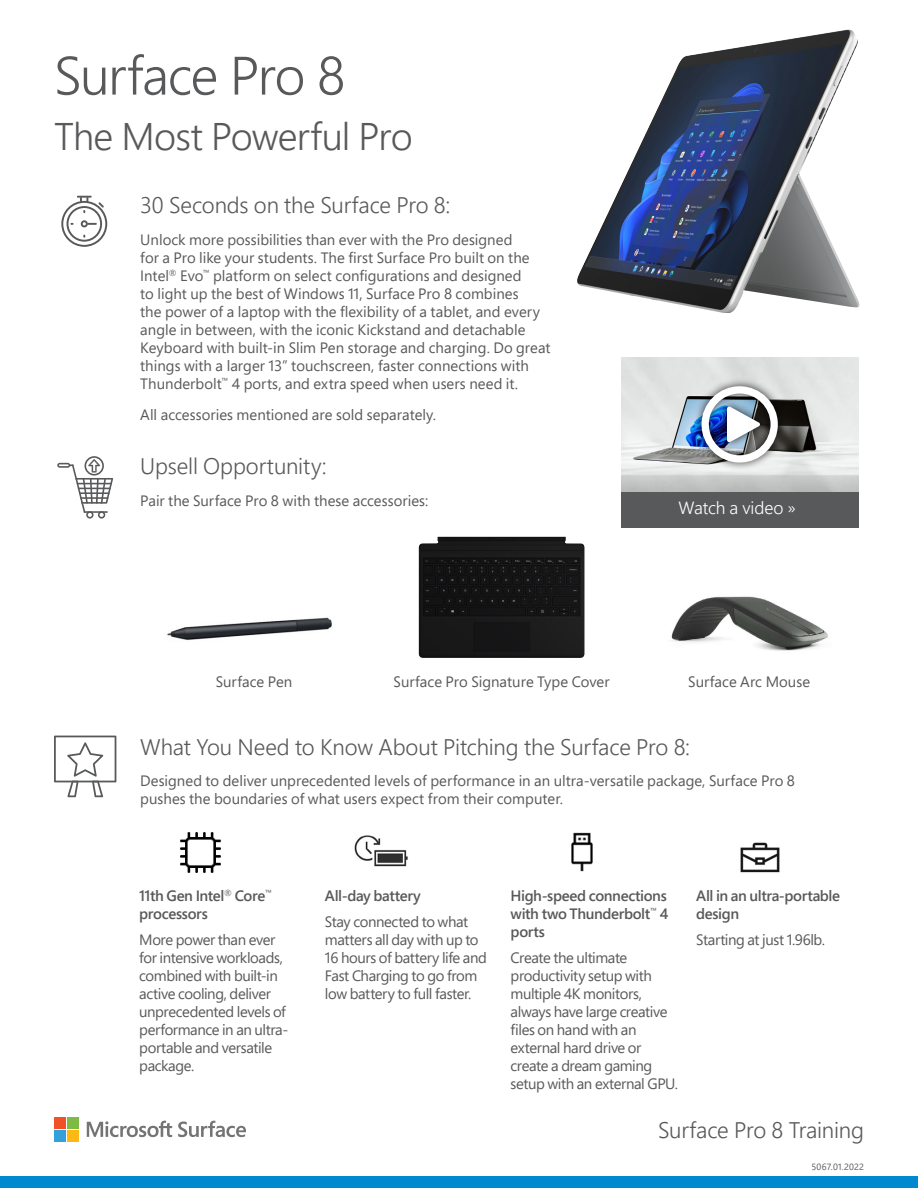
<style>
.page{position:relative;width:918px;height:1188px;background:#fff}
.page>*{position:absolute;margin:0;border:0;box-sizing:border-box;transform-origin:0 0}
.t1{font:300 54px "Segoe Pro";letter-spacing:-.03em;color:#58595b}
.t2{font:300 38.4px "Segoe Pro";letter-spacing:-.02em;color:#58595b}
.t3{font:300 22.5px "Segoe Pro";letter-spacing:-.005em;color:#58595b}
.t4{font:300 17.55px "Segoe Pro";letter-spacing:-.005em;color:#fff}
.t5{font:15px/18px "Segoe Pro";letter-spacing:-.005em;color:#58595b}
.t6{font:15px/18px "Segoe Pro";letter-spacing:-.03em;color:#58595b}
.t7{font:600 15px/18px "Segoe Pro";letter-spacing:-.025em;color:#58595b}
.t8{font:9px "Segoe Pro";letter-spacing:.02em;color:#58595b}
</style>
<div class="page">
<div style="left:54px;top:1117px;width:12px;height:12px;background:#f05225"></div>
<div style="left:67px;top:1117px;width:12px;height:12px;background:#7fbb42"></div>
<div style="left:54px;top:1130px;width:12px;height:12px;background:#33a0da"></div>
<div style="left:67px;top:1130px;width:12px;height:12px;background:#fdb813"></div>
<svg style="left:87px;top:1121px;width:159px;height:16px"></svg>
<div style="left:0;top:1176px;width:918px;height:12px;background:#0089cf"></div>
<img style="left:354px;top:835px;width:54px;height:32px">
<img style="left:740px;top:842px;width:40px;height:31px">
<img style="left:180px;top:832px;width:41px;height:41px">
<img style="left:571px;top:832px;width:22px;height:40px">
<img style="left:577px;top:29px;width:282px;height:284px">
<div style="left:61px;top:201px;width:46px;height:46px;border:2px solid #58595b;border-radius:50%"></div>
<div style="left:67px;top:206px;width:35px;height:36px;border:2px solid #58595b;border-radius:50%"></div>
<div style="left:81px;top:220px;width:7px;height:7px;border:2px solid #58595b;border-radius:50%"></div>
<svg style="left:97px;top:202px;width:7px;height:7px"></svg>
<svg style="left:88px;top:223px;width:8px;height:2px"></svg>
<svg style="left:78px;top:196px;width:13px;height:5px"></svg>
<svg style="left:57px;top:456px;width:56px;height:63px"></svg>
<svg style="left:54px;top:736px;width:62px;height:61px"></svg>
<img style="left:671px;top:596px;width:157px;height:55px">
<img style="left:167px;top:617px;width:165px;height:23px">
<img style="left:419px;top:537px;width:166px;height:121px">
<div style="left:621px;top:484px;width:238px;height:43px;background:#58595b"></div>
<img style="left:621px;top:358px;width:238px;height:133px">
<img style="left:690px;top:374px;width:100px;height:101px">
<img style="left:701px;top:386px;width:77px;height:77px">
<h1 class="t1" style="left:54px;top:38px;width:293px">Surface Pro 8</h1>
<h2 class="t2" style="left:54px;top:110px;width:360px">The Most Powerful Pro</h2>
<h3 class="t3" style="left:140px;top:190px;width:312px">30 Seconds on the Surface Pro 8:</h3>
<p class="t5" style="left:140px;top:230px;width:412px">Unlock more possibilities than ever with the Pro designed<br>for a Pro like your students. The first Surface Pro built on the Intel<sup>®</sup> Evo<sup>™</sup> platform on select configurations and designed<br>to light up the best of Windows 11, Surface Pro 8 combines<br>the power of a laptop with the flexibility of a tablet, and every angle in between, with the iconic Kickstand and detachable Keyboard with built-in Slim Pen storage and charging. Do great things with a larger 13” touchscreen, faster connections with Thunderbolt<sup>™</sup> 4 ports, and extra speed when users need it.</p>
<p class="t5" style="left:140px;top:405px;width:297px">All accessories mentioned are sold separately.</p>
<h3 class="t3" style="left:140px;top:451px;width:188px">Upsell Opportunity:</h3>
<p class="t5" style="left:140px;top:491px;width:290px">Pair the Surface Pro 8 with these accessories:</p>
<p class="t4" style="left:679px;top:496px;width:119px">Watch a video »</p>
<p class="t5" style="left:216px;top:672px;width:78px">Surface Pen</p>
<p class="t5" style="left:394px;top:672px;width:218px">Surface Pro Signature Type Cover</p>
<p class="t5" style="left:688px;top:672px;width:123px">Surface Arc Mouse</p>
<h3 class="t3" style="left:140px;top:731px;width:551px">What You Need to Know About Pitching the Surface Pro 8:</h3>
<p class="t5" style="left:140px;top:771px;width:656px">Designed to deliver unprecedented levels of performance in an ultra-versatile package, Surface Pro 8 pushes the boundaries of what users expect from their computer.</p>
<p class="t7" style="left:139px;top:887px;width:134px">11th Gen Intel<sup>®</sup> Core<sup>™ </sup>processors</p>
<p class="t6" style="left:139px;top:930px;width:151px">More power than ever for intensive workloads, combined with built-in active cooling, deliver unprecedented levels of performance in an ultra&shy;portable and versatile package.</p>
<p class="t7" style="left:325px;top:887px;width:97px">All-day battery</p>
<p class="t6" style="left:325px;top:912px;width:164px">Stay connected to what matters all day with up to<br>16 hours of battery life and<br>Fast Charging to go from low battery to full faster.</p>
<p class="t7" style="left:511px;top:887px;width:159px;text-align:justify">High-speed connections with two Thunderbolt<sup>™</sup> 4 ports</p>
<p class="t6" style="left:511px;top:948px;width:169px">Create the ultimate productivity setup with multiple 4K monitors, always have large creative files on hand with an external hard drive or create a dream gaming setup with an external GPU.</p>
<p class="t7" style="left:696px;top:887px;width:145px">All in an ultra-portable design</p>
<p class="t6" style="left:696px;top:930px;width:130px">Starting at just 1.96lb.</p>
<h3 class="t3" style="left:658px;top:1114px;width:207px">Surface Pro 8 Training</h3>
<p class="t8" style="left:812px;top:1160px;width:54px">5067.01.2022</p>
</div>
